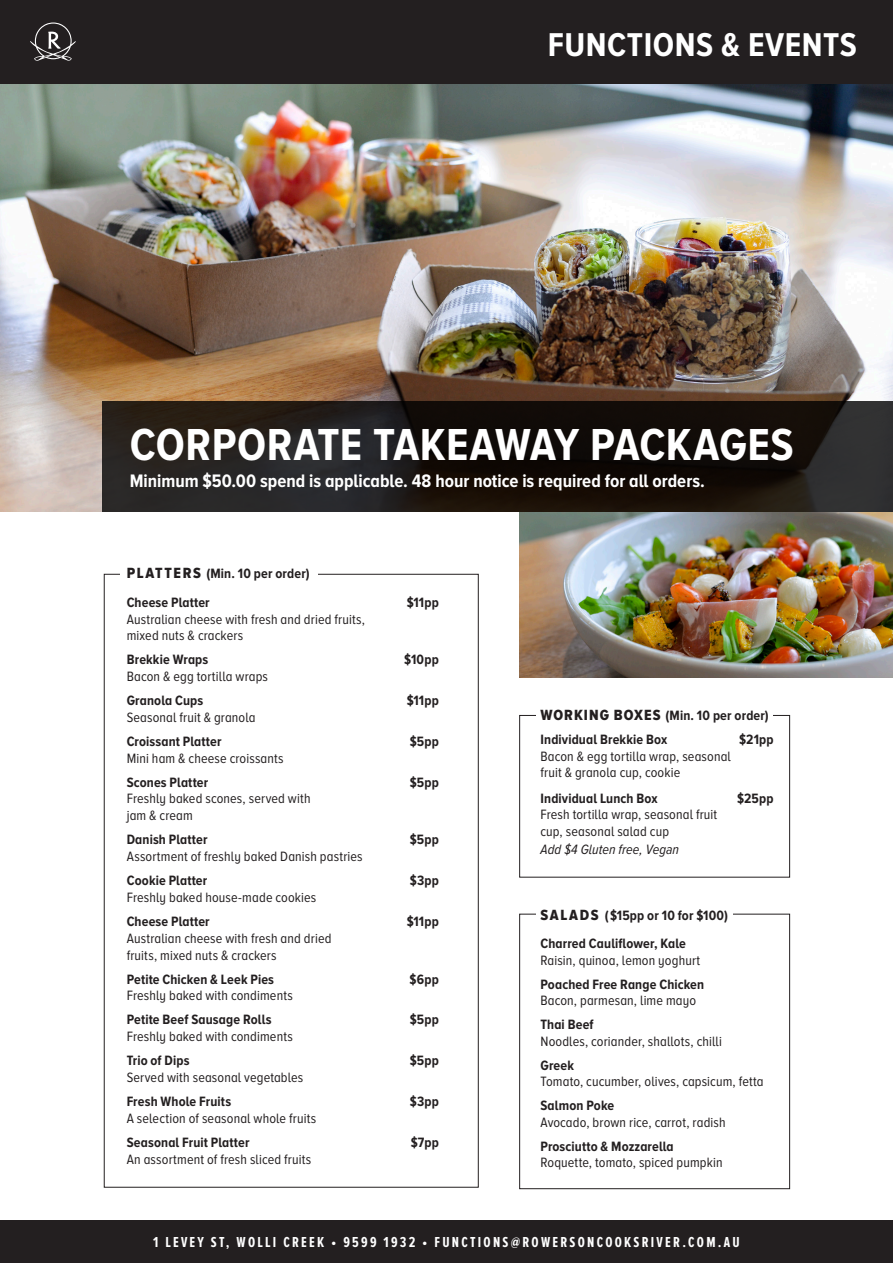
<style>
.page{position:relative;width:893px;height:1263px;background:#fff}
.page>*{position:absolute;margin:0;border:0;box-sizing:border-box;transform-origin:0 0}
.t1{font:700 46.5px "Proxima Nova A Cond";letter-spacing:.01em;color:#fff}
.t2{font:700 34.2px "Proxima Nova A Cond";letter-spacing:.015em;color:#fff}
.t3{font:700 18.75px "Proxima Nova A Cond";color:#fff}
.t4{font:700 15px "Proxima Nova A Ex Cn";letter-spacing:.15em;color:#fff}
.t5{font:14.1px/16.5px "Proxima Nova A Cond";letter-spacing:.01em;color:#231f20}
.t6{font:700 14.1px "Proxima Nova A Cond";letter-spacing:.01em;color:#231f20}
.t7{font:italic 14.1px "Proxima Nova A Cond";letter-spacing:.005em;color:#231f20}
.s1{font-family:"Proxima Nova A Cond Extrabld";font-weight:400;font-size:15.3px}
</style>
<div class="page">
<img style="left:519px;top:512px;width:374px;height:165px">
<img style="left:0;top:84px;width:893px;height:427px">
<div style="left:519px;top:914px;width:271px;height:275px;border:1px solid #231f20"></div>
<div style="left:536px;top:905px;width:196px;height:19px;background:#fff"></div>
<svg style="left:102px;top:401px;width:791px;height:111px;background:#1d1815"></svg>
<div style="left:0;top:1220px;width:893px;height:43px;background:#231f20"></div>
<div style="left:0;top:0;width:893px;height:84px;background:#231f20"></div>
<svg style="left:30px;top:23px;width:46px;height:38px"></svg>
<div style="left:519px;top:715px;width:271px;height:162px;border:1px solid #231f20"></div>
<div style="left:536px;top:707px;width:237px;height:19px;background:#fff"></div>
<p class="t2" style="left:548px;top:26px;width:311px">FUNCTIONS &amp; EVENTS</p>
<p class="t1" style="left:130px;top:419px;width:665px">CORPORATE TAKEAWAY PACKAGES</p>
<p class="t3" style="left:130px;top:470px;width:577px">Minimum $50.00 spend is applicable. 48 hour notice is required for all orders.</p>
<p class="t6" style="left:127px;top:565px;width:185px"><span class="s1">PLATTERS</span> (Min. 10 per order)</p>
<p class="t6" style="left:127px;top:594px;width:85px">Cheese Platter</p>
<p class="t6" style="left:407px;top:594px;width:34px">$11pp</p>
<p class="t5" style="left:127px;top:611px;width:240px">Australian cheese with fresh and dried fruits, mixed nuts &amp; crackers</p>
<p class="t6" style="left:127px;top:652px;width:83px">Brekkie Wraps</p>
<p class="t6" style="left:404px;top:652px;width:36px">$10pp</p>
<p class="t5" style="left:127px;top:668px;width:143px">Bacon &amp; egg tortilla wraps</p>
<p class="t6" style="left:127px;top:692px;width:78px">Granola Cups</p>
<p class="t6" style="left:407px;top:692px;width:34px">$11pp</p>
<p class="t5" style="left:127px;top:709px;width:130px">Seasonal fruit &amp; granola</p>
<p class="t6" style="left:127px;top:733px;width:96px">Croissant Platter</p>
<p class="t6" style="left:410px;top:733px;width:31px">$5pp</p>
<p class="t5" style="left:127px;top:750px;width:158px">Mini ham &amp; cheese croissants</p>
<p class="t6" style="left:127px;top:774px;width:83px">Scones Platter</p>
<p class="t6" style="left:410px;top:774px;width:31px">$5pp</p>
<p class="t5" style="left:127px;top:790px;width:185px">Freshly baked scones, served with jam &amp; cream</p>
<p class="t6" style="left:127px;top:832px;width:82px">Danish Platter</p>
<p class="t6" style="left:410px;top:832px;width:31px">$5pp</p>
<p class="t5" style="left:127px;top:848px;width:237px">Assortment of freshly baked Danish pastries</p>
<p class="t6" style="left:127px;top:873px;width:82px">Cookie Platter</p>
<p class="t6" style="left:410px;top:873px;width:30px">$3pp</p>
<p class="t5" style="left:127px;top:889px;width:191px">Freshly baked house-made cookies</p>
<p class="t6" style="left:127px;top:913px;width:85px">Cheese Platter</p>
<p class="t6" style="left:407px;top:913px;width:34px">$11pp</p>
<p class="t5" style="left:127px;top:930px;width:206px">Australian cheese with fresh and dried fruits, mixed nuts &amp; crackers</p>
<p class="t6" style="left:127px;top:971px;width:149px">Petite Chicken &amp; Leek Pies</p>
<p class="t6" style="left:410px;top:971px;width:31px">$6pp</p>
<p class="t5" style="left:127px;top:987px;width:168px">Freshly baked with condiments</p>
<p class="t6" style="left:127px;top:1012px;width:146px">Petite Beef Sausage Rolls</p>
<p class="t6" style="left:410px;top:1012px;width:31px">$5pp</p>
<p class="t5" style="left:127px;top:1028px;width:168px">Freshly baked with condiments</p>
<p class="t6" style="left:127px;top:1053px;width:64px">Trio of Dips</p>
<p class="t6" style="left:410px;top:1053px;width:31px">$5pp</p>
<p class="t5" style="left:127px;top:1069px;width:178px">Served with seasonal vegetables</p>
<p class="t6" style="left:127px;top:1093px;width:106px">Fresh Whole Fruits</p>
<p class="t6" style="left:410px;top:1093px;width:30px">$3pp</p>
<p class="t5" style="left:127px;top:1110px;width:191px">A selection of seasonal whole fruits</p>
<p class="t6" style="left:127px;top:1134px;width:124px">Seasonal Fruit Platter</p>
<p class="t6" style="left:411px;top:1134px;width:30px">$7pp</p>
<p class="t5" style="left:127px;top:1151px;width:186px">An assortment of fresh sliced fruits</p>
<p class="t6" style="left:540px;top:708px;width:230px"><span class="s1">WORKING BOXES</span> (Min. 10 per order)</p>
<p class="t6" style="left:540px;top:732px;width:128px">Individual Brekkie Box</p>
<p class="t6" style="left:739px;top:732px;width:36px">$21pp</p>
<p class="t5" style="left:540px;top:748px;width:192px">Bacon &amp; egg tortilla wrap, seasonal fruit &amp; granola cup, cookie</p>
<p class="t6" style="left:540px;top:790px;width:119px">Individual Lunch Box</p>
<p class="t6" style="left:737px;top:790px;width:38px">$25pp</p>
<p class="t5" style="left:540px;top:806px;width:178px">Fresh tortilla wrap, seasonal fruit</p>
<p class="t5" style="left:540px;top:823px;width:130px">cup, seasonal salad cup</p>
<p class="t7" style="left:540px;top:841px;width:140px">Add $4 Gluten free, Vegan</p>
<p class="t6" style="left:540px;top:907px;width:189px"><span class="s1">SALADS</span> ($15pp or 10 for $100)</p>
<p class="t6" style="left:540px;top:936px;width:147px">Charred Cauliflower, Kale</p>
<p class="t5" style="left:540px;top:952px;width:161px">Raisin, quinoa, lemon yoghurt</p>
<p class="t6" style="left:540px;top:976px;width:165px">Poached Free Range Chicken</p>
<p class="t5" style="left:540px;top:992px;width:157px">Bacon, parmesan, lime mayo</p>
<p class="t6" style="left:540px;top:1017px;width:55px">Thai Beef</p>
<p class="t5" style="left:540px;top:1033px;width:183px">Noodles, coriander, shallots, chilli</p>
<p class="t6" style="left:540px;top:1057px;width:35px">Greek</p>
<p class="t5" style="left:540px;top:1073px;width:225px">Tomato, cucumber, olives, capsicum, fetta</p>
<p class="t6" style="left:540px;top:1098px;width:75px">Salmon Poke</p>
<p class="t5" style="left:540px;top:1114px;width:187px">Avocado, brown rice, carrot, radish</p>
<p class="t6" style="left:540px;top:1138px;width:135px">Prosciutto &amp; Mozzarella</p>
<p class="t5" style="left:540px;top:1154px;width:184px">Roquette, tomato, spiced pumpkin</p>
<p class="t4" style="left:153px;top:1234px;width:588px">1 LEVEY ST, WOLLI CREEK • 9599 1932 • FUNCTIONS@ROWERSONCOOKSRIVER.COM.AU</p>
</div>
